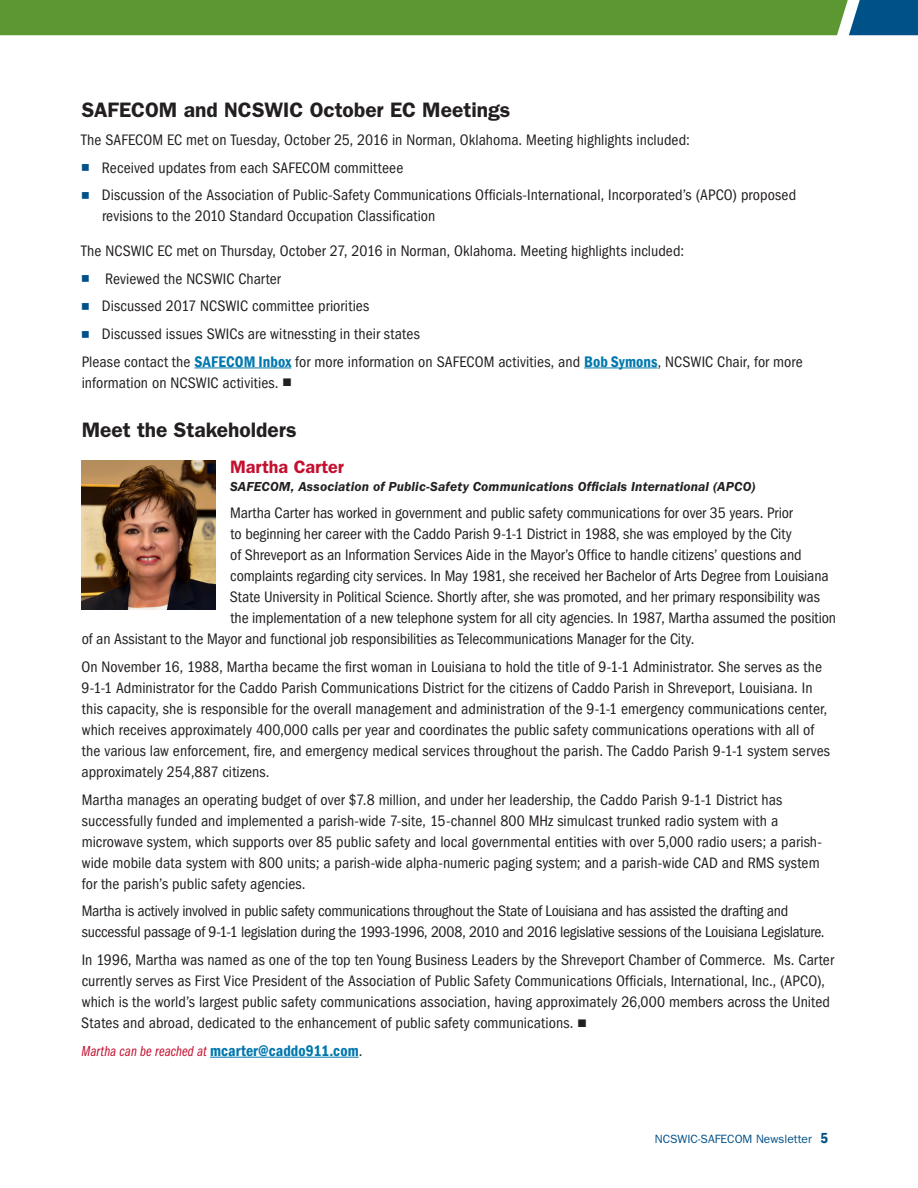
<style>
.page{position:relative;width:918px;height:1188px;background:#fff}
.page>*{position:absolute;margin:0;border:0;box-sizing:border-box;transform-origin:0 0}
._1_Article_Title{font:600 21px "ITC Franklin Gothic Std";color:#231f20}
._2_Article_Subhead{font:600 18px "ITC Franklin Gothic Std";color:#c3102f}
._3b_Body{font:condensed 15.75px/21px "ITC Franklin Gothic Std";color:#231f20}
._3b_Body-2{font:15px "ITC Franklin Gothic Std Bk Cp It";color:#c3102f}
._1b_Article_Author{font:italic 600 13.5px "ITC Franklin Gothic Std";letter-spacing:.01em;color:#231f20}
.t1{font:12px "ITC Franklin Gothic Std";color:#005187}
.s1{font-family:"Franklin Gothic";font-weight:600;color:#0078ae}
.s2{font-family:"Franklin Gothic";font-weight:600;font-stretch:condensed;font-size:15.75px;color:#0078ae}
.s3{font-family:"ITC Franklin Gothic Std";font-stretch:condensed;font-size:15.75px;color:#231f20}
.s4{font-family:"Franklin Gothic";font-weight:600;font-stretch:condensed;font-size:15px}
</style>
<div class="page">
<svg style="left:0;top:0;width:918px;height:35px"></svg>
<hr style="left:194px;top:368px;width:97px;height:1px;background:#0078ae">
<hr style="left:584px;top:368px;width:74px;height:1px;background:#0078ae">
<hr style="left:210px;top:1057px;width:149px;height:1px;background:#0078ae">
<img style="left:81px;top:460px;width:135px;height:149px">
<p class="_1_Article_Title" style="left:82px;top:97px;width:430px">SAFECOM and NCSWIC October EC Meetings</p>
<p class="_3b_Body" style="left:81px;top:129px;width:610px">The SAFECOM EC met on Tuesday, October 25, 2016 in Norman, Oklahoma. Meeting highlights included:</p>
<p class="_3b_Body" style="left:102px;top:157px;width:303px">Received updates from each SAFECOM committeee</p>
<p class="_3b_Body" style="left:102px;top:185px;width:696px">Discussion of the Association of Public-Safety Communications Officials-International, Incorporated’s (APCO) proposed revisions to the 2010 Standard Occupation Classification</p>
<p class="_3b_Body" style="left:81px;top:240px;width:604px">The NCSWIC EC met on Thursday, October 27, 2016 in Norman, Oklahoma. Meeting highlights included:</p>
<p class="_3b_Body" style="left:105px;top:268px;width:177px">Reviewed the NCSWIC Charter</p>
<p class="_3b_Body" style="left:102px;top:296px;width:269px">Discussed 2017 NCSWIC committee priorities</p>
<p class="_3b_Body" style="left:102px;top:323px;width:319px">Discussed issues SWICs are witnessting in their states</p>
<p class="_3b_Body" style="left:82px;top:351px;width:723px">Please contact the <span class="s1">SAFECOM Inbox</span> for more information on SAFECOM activities, and <span class="s1">Bob Symons</span>, NCSWIC Chair, for more information on NCSWIC activities.</p>
<p class="_1_Article_Title" style="left:82px;top:417px;width:216px">Meet the Stakeholders</p>
<p class="_2_Article_Subhead" style="left:230px;top:456px;width:115px">Martha Carter</p>
<p class="_1b_Article_Author" style="left:230px;top:478px;width:527px">SAFECOM, Association of Public-Safety Communications Officials International (APCO)</p>
<p class="_3b_Body" style="left:230px;top:503px;width:564px">Martha Carter has worked in government and public safety communications for over 35 years. Prior</p>
<p class="_3b_Body" style="left:230px;top:524px;width:563px">to beginning her career with the Caddo Parish 9-1-1 District in 1988, she was employed by the City</p>
<p class="_3b_Body" style="left:230px;top:545px;width:573px">of Shreveport as an Information Services Aide in the Mayor’s Office to handle citizens’ questions and</p>
<p class="_3b_Body" style="left:230px;top:566px;width:600px">complaints regarding city services. In May 1981, she received her Bachelor of Arts Degree from Louisiana</p>
<p class="_3b_Body" style="left:230px;top:587px;width:592px">State University in Political Science. Shortly after, she was promoted, and her primary responsibility was</p>
<p class="_3b_Body" style="left:230px;top:608px;width:607px">the implementation of a new telephone system for all city agencies. In 1987, Martha assumed the position</p>
<p class="_3b_Body" style="left:82px;top:629px;width:614px">of an Assistant to the Mayor and functional job responsibilities as Telecommunications Manager for the City.</p>
<p class="_3b_Body" style="left:81px;top:656px;width:750px">On November 16, 1988, Martha became the first woman in Louisiana to hold the title of 9-1-1 Administrator. She serves as the 9-1-1 Administrator for the Caddo Parish Communications District for the citizens of Caddo Parish in Shreveport, Louisiana. In this capacity, she is responsible for the overall management and administration of the 9-1-1 emergency communications center, which receives approximately 400,000 calls per year and coordinates the public safety communications operations with all of the various law enforcement, fire, and emergency medical services throughout the parish. The Caddo Parish 9-1-1 system serves approximately 254,887 citizens.</p>
<p class="_3b_Body" style="left:82px;top:789px;width:742px">Martha manages an operating budget of over $7.8 million, and under her leadership, the Caddo Parish 9-1-1 District has successfully funded and implemented a parish-wide 7-site, 15-channel 800 MHz simulcast trunked radio system with a microwave system, which supports over 85 public safety and local governmental entities with over 5,000 radio users; a parish&shy;wide mobile data system with 800 units; a parish-wide alpha-numeric paging system; and a parish-wide CAD and RMS system for the parish’s public safety agencies.</p>
<p class="_3b_Body" style="left:82px;top:901px;width:745px">Martha is actively involved in public safety communications throughout the State of Louisiana and has assisted the drafting and successful passage of 9-1-1 legislation during the 1993-1996, 2008, 2010 and 2016 legislative sessions of the Louisiana Legislature.</p>
<p class="_3b_Body" style="left:81px;top:950px;width:754px">In 1996, Martha was named as one of the top ten Young Business Leaders by the Shreveport Chamber of Commerce. Ms. Carter currently serves as First Vice President of the Association of Public Safety Communications Officials, International, Inc., (APCO), which is the world’s largest public safety communications association, having approximately 26,000 members across the United States and abroad, dedicated to the enhancement of public safety communications.</p>
<p class="_3b_Body-2" style="left:81px;top:1043px;width:283px">Martha can be reached at <span class="s2">mcarter@caddo911.com</span><span class="s3">.</span></p>
<p class="t1" style="left:655px;top:1132px;width:175px">NCSWIC-SAFECOM Newsletter <span class="s4">5</span></p>
</div>
